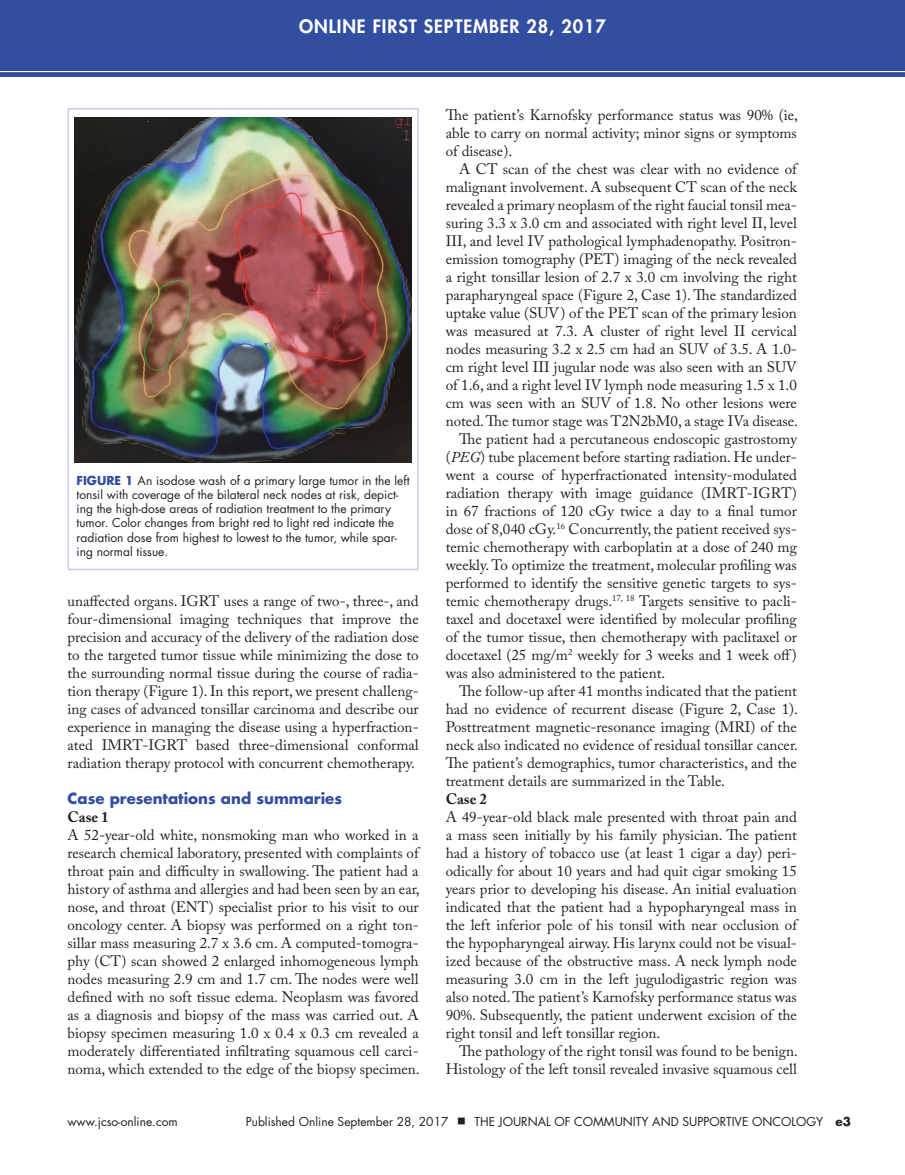
<style>
.page{position:relative;width:905px;height:1175px;background:#fff}
.page>*{position:absolute;margin:0;border:0;box-sizing:border-box;transform-origin:0 0}
.t1{font:800 18px "Futura Std";letter-spacing:.05em;color:#fff}
.body{font:15px/18px "Adobe Caslon Pro";color:#231f20;text-align:justify}
.body_no_indent{font:15px/18px "Adobe Caslon Pro";color:#231f20;text-align:justify}
.sub{font:700 15px "Futura Std";color:#324ea1}
.sub2{font:700 15px "Adobe Caslon Pro";color:#231f20}
.Table_title{font:12px/14.2px "Futura Std";color:#231f20}
.s1{font-weight:700;color:#324ea1}
.s2{font-style:italic}
.s3{font-weight:700}
</style>
<div class="page">
<div style="left:68px;top:108px;width:350px;height:462px;border:2px solid #cbcce6"></div>
<img style="left:75px;top:117px;width:337px;height:345px">
<div style="left:0;top:0;width:904px;height:76px;background:#324ea1"></div>
<hr style="left:0;top:71px;width:904px;height:1px;background:#fff">
<p class="t1" style="left:299px;top:15px;width:308px">ONLINE FIRST SEPTEMBER 28, 2017</p>
<p class="t1" style="left:340px;top:15px;width:226px">ONLINE FIRST DAT , 2017</p>
<p class="Table_title" style="left:76px;top:473px;width:334px"><span class="s1">FIGURE 1</span> An isodose wash of a primary large tumor in the left tonsil with coverage of the bilateral neck nodes at risk, depict&shy;ing the high-dose areas of radiation treatment to the primary tumor. Color changes from bright red to light red indicate the radiation dose from highest to lowest to the tumor, while spar&shy;ing normal tissue.</p>
<p class="body" style="left:68px;top:592px;width:353px">unaffected organs. IGRT uses a range of two-, three-, and four-dimensional imaging techniques that improve the precision and accuracy of the delivery of the radiation dose to the targeted tumor tissue while minimizing the dose to the surrounding normal tissue during the course of radia&shy;tion therapy (Figure 1). In this report, we present challeng&shy;ing cases of advanced tonsillar carcinoma and describe our experience in managing the disease using a hyperfraction&shy;ated IMRT-IGRT based three-dimensional conformal radiation therapy protocol with concurrent chemotherapy.</p>
<p class="sub" style="left:68px;top:788px;width:276px">Case presentations and summaries</p>
<p class="sub2" style="left:68px;top:808px;width:43px">Case 1</p>
<p class="body_no_indent" style="left:68px;top:826px;width:354px">A 52-year-old white, nonsmoking man who worked in a research chemical laboratory, presented with complaints of throat pain and difficulty in swallowing. The patient had a history of asthma and allergies and had been seen by an ear, nose, and throat (ENT) specialist prior to his visit to our oncology center. A biopsy was performed on a right ton&shy;sillar mass measuring 2.7 x 3.6 cm. A computed-tomogra&shy;phy (CT) scan showed 2 enlarged inhomogeneous lymph nodes measuring 2.9 cm and 1.7 cm. The nodes were well defined with no soft tissue edema. Neoplasm was favored as a diagnosis and biopsy of the mass was carried out. A biopsy specimen measuring 1.0 x 0.4 x 0.3 cm revealed a moderately differentiated infiltrating squamous cell carci&shy;noma, which extended to the edge of the biopsy specimen.</p>
<p class="body_no_indent" style="left:446px;top:106px;width:354px">The patient’s Karnofsky performance status was 90% (ie, able to carry on normal activity; minor signs or symptoms of disease).</p>
<p class="body" style="left:446px;top:160px;width:354px;text-indent:14px">A CT scan of the chest was clear with no evidence of malignant involvement. A subsequent CT scan of the neck revealed a primary neoplasm of the right faucial tonsil mea&shy;suring 3.3 x 3.0 cm and associated with right level II, level III, and level IV pathological lymphadenopathy. Positron&shy;emission tomography (PET) imaging of the neck revealed a right tonsillar lesion of 2.7 x 3.0 cm involving the right parapharyngeal space (Figure 2, Case 1). The standardized uptake value (SUV) of the PET scan of the primary lesion was measured at 7.3. A cluster of right level II cervical nodes measuring 3.2 x 2.5 cm had an SUV of 3.5. A 1.0- cm right level III jugular node was also seen with an SUV of 1.6, and a right level IV lymph node measuring 1.5 x 1.0 cm was seen with an SUV of 1.8. No other lesions were noted. The tumor stage was T2N2bM0, a stage IVa disease.</p>
<p class="body" style="left:446px;top:430px;width:353px;text-indent:14px">The patient had a percutaneous endoscopic gastrostomy (<span class="s2">PEG</span>) tube placement before starting radiation. He under&shy;went a course of hyperfractionated intensity-modulated radiation therapy with image guidance (IMRT-IGRT) in 67 fractions of 120 cGy twice a day to a final tumor dose of 8,040 cGy.<sup>16</sup> Concurrently, the patient received sys&shy;temic chemotherapy with carboplatin at a dose of 240 mg weekly. To optimize the treatment, molecular profiling was performed to identify the sensitive genetic targets to sys&shy;temic chemotherapy drugs.<sup>17,</sup> <sup>18</sup> Targets sensitive to pacli&shy;taxel and docetaxel were identified by molecular profiling of the tumor tissue, then chemotherapy with paclitaxel or docetaxel (25 mg/m<sup>2</sup> weekly for 3 weeks and 1 week off) was also administered to the patient.</p>
<p class="body" style="left:446px;top:682px;width:354px;text-indent:14px">The follow-up after 41 months indicated that the patient had no evidence of recurrent disease (Figure 2, Case 1).<br>Posttreatment magnetic-resonance imaging (MRI) of the neck also indicated no evidence of residual tonsillar cancer.<br>The patient’s demographics, tumor characteristics, and the treatment details are summarized in the Table.</p>
<p class="sub2" style="left:446px;top:790px;width:43px">Case 2</p>
<p class="body_no_indent" style="left:446px;top:808px;width:353px">A 49-year-old black male presented with throat pain and a mass seen initially by his family physician. The patient had a history of tobacco use (at least 1 cigar a day) peri&shy;odically for about 10 years and had quit cigar smoking 15 years prior to developing his disease. An initial evaluation indicated that the patient had a hypopharyngeal mass in the left inferior pole of his tonsil with near occlusion of the hypopharyngeal airway. His larynx could not be visual&shy;ized because of the obstructive mass. A neck lymph node measuring 3.0 cm in the left jugulodigastric region was also noted. The patient’s Karnofsky performance status was 90%. Subsequently, the patient underwent excision of the right tonsil and left tonsillar region.</p>
<p class="body" style="left:446px;top:1042px;width:354px;text-align:right">The pathology of the right tonsil was found to be benign.<br>Histology of the left tonsil revealed invasive squamous cell</p>
<p class="Table_title" style="left:68px;top:1114px;width:112px">www.jcso-online.com</p>
<p class="Table_title" style="left:246px;top:1114px;width:204px">Published Online September 28, 2017</p>
<p class="Table_title" style="left:474px;top:1114px;width:378px">THE JOURNAL OF COMMUNITY AND SUPPORTIVE ONCOLOGY <span class="s3">e3</span></p>
</div>
